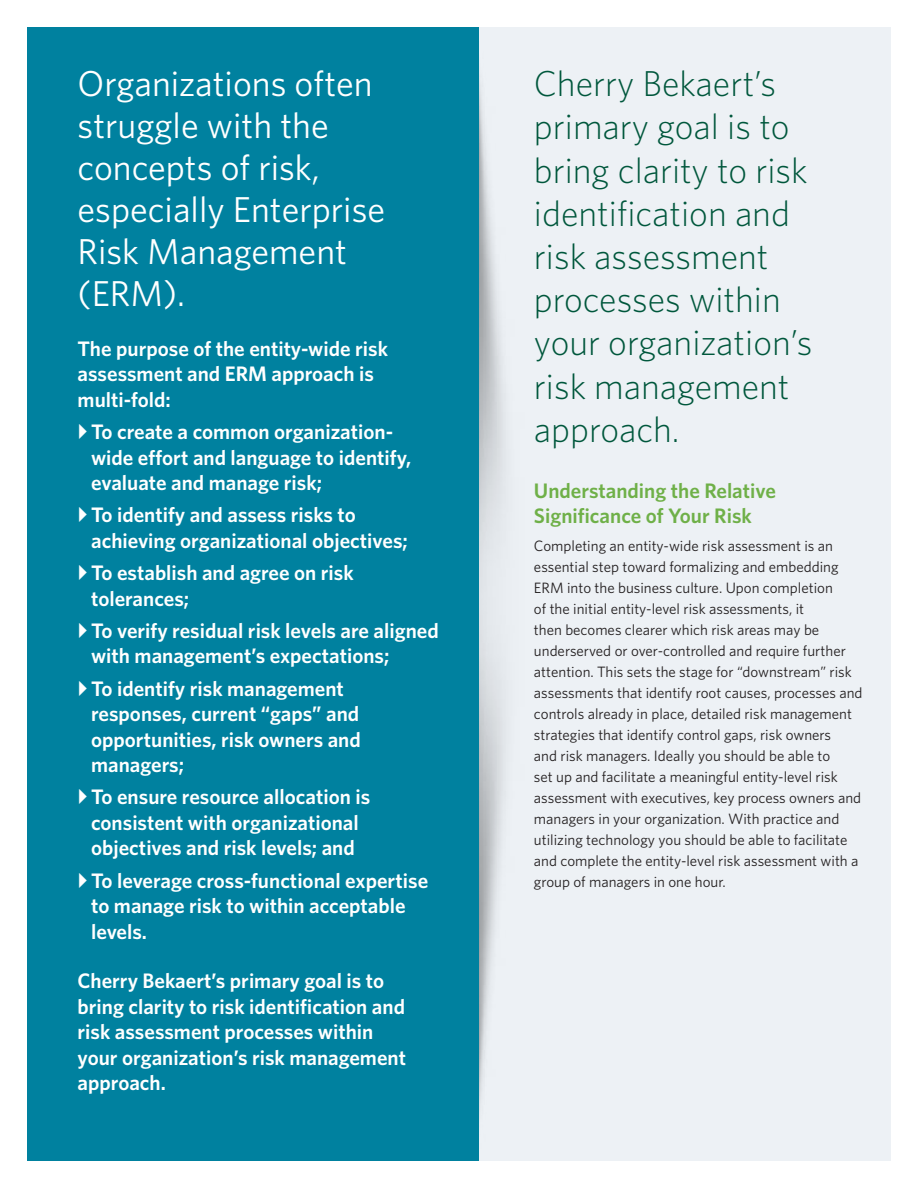
<style>
.page{position:relative;width:918px;height:1188px;background:#fff}
.page>*{position:absolute;margin:0;border:0;box-sizing:border-box;transform-origin:0 0}
.Main_Dk_Green_Headin{font:300 36px/43.2px "Whitney";color:#00573c}
.Light_Green_SubHeadi{font:36px/42px "Whitney";color:#fff}
.Light_Green_SubHeadi-2{font:600 21px/25.5px "Whitney";color:#fff}
.Light_Green_SubHeadi-3{font:600 21px/25.2px "Whitney";color:#6fb048}
.t1{font:15px/21px "Whitney";color:#231f20}
</style>
<div class="page">
<div style="left:479px;top:27px;width:412px;height:1134px;background:#edf1f5"></div>
<img style="left:479px;top:73px;width:26px;height:1046px">
<div style="left:27px;top:27px;width:452px;height:1134px;background:#00819f"></div>
<p class="Light_Green_SubHeadi" style="left:78px;top:62px;width:309px">Organizations often struggle with the concepts of risk, especially Enterprise<br>Risk Management (ERM).</p>
<p class="Light_Green_SubHeadi-2" style="left:78px;top:335px;width:312px">The purpose of the entity-wide risk assessment and ERM approach is multi-fold:</p>
<p class="Light_Green_SubHeadi-2" style="left:91px;top:419px;width:322px">To create a common organization&shy;wide effort and language to identify, evaluate and manage risk;</p>
<p class="Light_Green_SubHeadi-2" style="left:91px;top:502px;width:318px">To identify and assess risks to achieving organizational objectives;</p>
<p class="Light_Green_SubHeadi-2" style="left:91px;top:560px;width:264px">To establish and agree on risk tolerances;</p>
<p class="Light_Green_SubHeadi-2" style="left:91px;top:617px;width:349px">To verify residual risk levels are aligned with management’s expectations;</p>
<p class="Light_Green_SubHeadi-2" style="left:91px;top:675px;width:271px">To identify risk management responses, current “gaps” and opportunities, risk owners and managers;</p>
<p class="Light_Green_SubHeadi-2" style="left:91px;top:784px;width:281px">To ensure resource allocation is consistent with organizational objectives and risk levels; and</p>
<p class="Light_Green_SubHeadi-2" style="left:91px;top:867px;width:339px">To leverage cross-functional expertise to manage risk to within acceptable levels.</p>
<p class="Light_Green_SubHeadi-2" style="left:78px;top:968px;width:330px">Cherry Bekaert’s primary goal is to bring clarity to risk identification and risk assessment processes within your organization’s risk management approach.</p>
<p class="Main_Dk_Green_Headin" style="left:534px;top:61px;width:280px">Cherry Bekaert’s primary goal is to bring clarity to risk identification and risk assessment processes within your organization’s risk management approach.</p>
<p class="Light_Green_SubHeadi-3" style="left:534px;top:478px;width:244px">Understanding the Relative<br>Significance of Your Risk</p>
<p class="t1" style="left:534px;top:535px;width:330px">Completing an entity-wide risk assessment is an essential step toward formalizing and embedding ERM into the business culture. Upon completion<br>of the initial entity-level risk assessments, it<br>then becomes clearer which risk areas may be underserved or over-controlled and require further attention. This sets the stage for “downstream” risk assessments that identify root causes, processes and controls already in place, detailed risk management strategies that identify control gaps, risk owners<br>and risk managers. Ideally you should be able to<br>set up and facilitate a meaningful entity-level risk assessment with executives, key process owners and managers in your organization. With practice and utilizing technology you should be able to facilitate and complete the entity-level risk assessment with a group of managers in one hour.</p>
</div>
